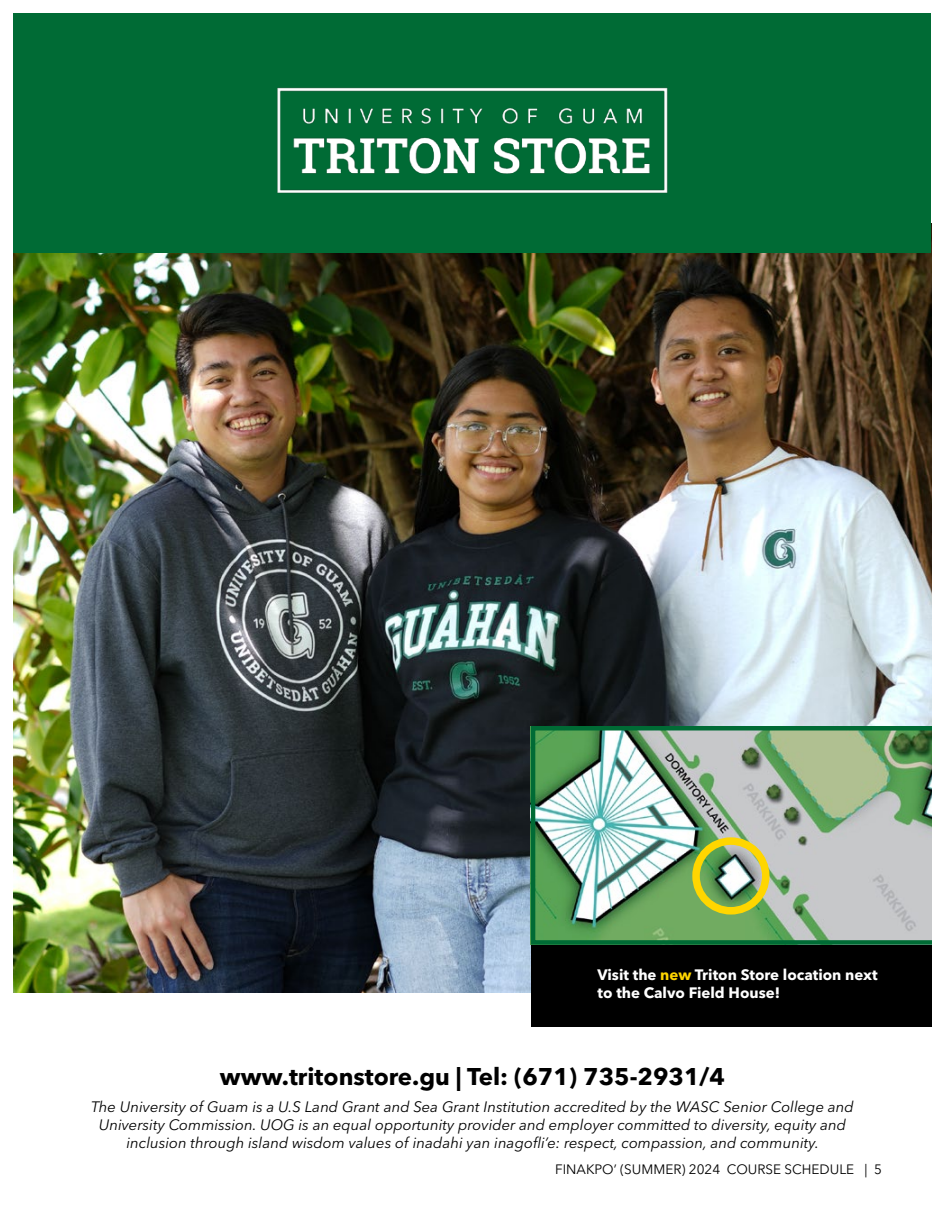
<style>
.page{position:relative;width:945px;height:1215px;background:#fff}
.page>*{position:absolute;margin:0;border:0;box-sizing:border-box;transform-origin:0 0}
.t1{font:700 24px "Avenir Next LT Pro";color:#000}
.t2{font:italic 15px/18px "Avenir Next LT Pro";color:#000;text-align:center}
.t3{font:700 15px/18px "Avenir Next LT Pro";color:#fff}
.t4{font:13.5px "Avenir Next LT Pro";color:#000}
.s1{color:#ffd600}
</style>
<div class="page">
<img style="left:14px;top:253px;width:918px;height:739px">
<div style="left:14px;top:14px;width:918px;height:239px;background:#006b35"></div>
<img style="left:277px;top:87px;width:391px;height:106px">
<img style="left:531px;top:726px;width:401px;height:219px">
<div style="left:531px;top:945px;width:401px;height:81px;background:#000"></div>
<div style="left:692px;top:837px;width:77px;height:78px;border:8px solid #ffd600;border-radius:50%"></div>
<p class="t3" style="left:598px;top:966px;width:282px">Visit the <span class="s1">new</span> Triton Store location next to the Calvo Field House!</p>
<h1 class="t1" style="left:220px;top:1062px;width:507px">www.tritonstore.gu | Tel: (671) 735-2931/4</h1>
<p class="t2" style="left:91px;top:1097px;width:764px">The University of Guam is a U.S Land Grant and Sea Grant Institution accredited by the WASC Senior College and<br>University Commission. UOG is an equal opportunity provider and employer committed to diversity, equity and inclusion through island wisdom values of inadahi yan inagofli’e: respect, compassion, and community.</p>
<p class="t4" style="left:555px;top:1161px;width:328px">FINAKPO’ (SUMMER) 2024 COURSE SCHEDULE | 5</p>
</div>
